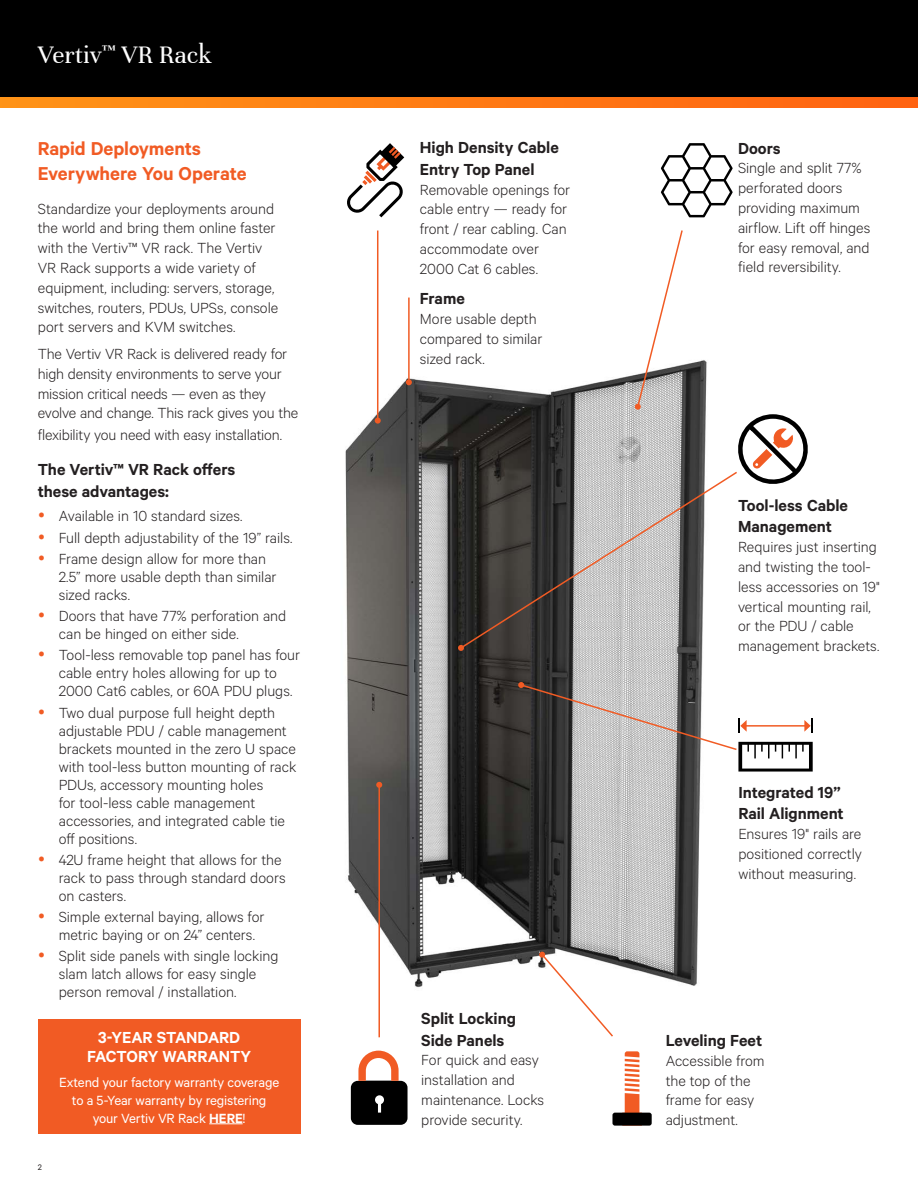
<style>
.page{position:relative;width:918px;height:1188px;background:#fff}
.page>*{position:absolute;margin:0;border:0;box-sizing:border-box;transform-origin:0 0}
.t1{font:27px "Unna";color:#fff}
.t2{font:600 21px/25.2px "Calibre";color:#f15b24}
.t3{font:600 18px/21.6px "Calibre";color:#231f20}
.t4{font:600 18px/19.5px "Calibre";letter-spacing:-.01em;color:#fff;text-align:center}
.t5{font:300 16.5px/19.8px "Calibre";letter-spacing:-.005em;color:#231f20}
.t6{font:15px/18px "Calibre";letter-spacing:-.015em;color:#fff;text-align:center}
.t7{font:9px "Calibre";color:#231f20}
.s1{font-weight:600}
</style>
<div class="page">
<div style="left:0;top:0;width:918px;height:108px;background:#000"></div>
<svg style="left:0;top:98px;width:918px;height:10px;background:#ff7a14"></svg>
<img style="left:345px;top:356px;width:362px;height:632px">
<svg style="left:459px;top:470px;width:271px;height:180px;background:#838180"></svg>
<svg style="left:458px;top:644px;width:6px;height:7px"></svg>
<hr style="left:377px;top:231px;width:1px;height:190px;background:#f15b24">
<svg style="left:375px;top:418px;width:6px;height:6px"></svg>
<svg style="left:634px;top:230px;width:50px;height:180px"></svg>
<hr style="left:378px;top:785px;width:2px;height:252px;background:#f15b24">
<svg style="left:376px;top:782px;width:6px;height:6px"></svg>
<svg style="left:539px;top:952px;width:76px;height:85px"></svg>
<hr style="left:408px;top:298px;width:2px;height:84px;background:#f15b24">
<svg style="left:406px;top:379px;width:6px;height:6px"></svg>
<svg style="left:612px;top:1051px;width:40px;height:75px"></svg>
<svg style="left:661px;top:143px;width:72px;height:74px"></svg>
<svg style="left:518px;top:682px;width:295px;height:90px"></svg>
<svg style="left:730px;top:414px;width:78px;height:70px"></svg>
<svg style="left:351px;top:1051px;width:57px;height:74px"></svg>
<svg style="left:347px;top:143px;width:58px;height:74px"></svg>
<div style="left:38px;top:1020px;width:263px;height:114px;background:#f15b24"></div>
<hr style="left:209px;top:1124px;width:34px;height:1px;background:#fff">
<h1 class="t1" style="left:38px;top:39px;width:176px">Vertiv<sup>™</sup> VR Rack</h1>
<p class="t2" style="left:38px;top:135px;width:210px">Rapid Deployments<br>Everywhere You Operate</p>
<p class="t5" style="left:38px;top:198px;width:242px">Standardize your deployments around the world and bring them online faster with the Vertiv™ VR rack. The Vertiv VR Rack supports a wide variety of equipment, including: servers, storage, switches, routers, PDUs, UPSs, console port servers and KVM switches.</p>
<p class="t5" style="left:38px;top:343px;width:262px">The Vertiv VR Rack is delivered ready for high density environments to serve your mission critical needs — even as they evolve and change. This rack gives you the</p>
<p class="t5" style="left:38px;top:424px;width:246px">flexibility you need with easy installation.</p>
<p class="t3" style="left:38px;top:458px;width:199px">The Vertiv™ VR Rack offers these advantages:</p>
<p class="t5" style="left:59px;top:505px;width:235px;line-height:21.3px">Available in 10 standard sizes.<br>Full depth adjustability of the 19” rails.<br>Frame design allow for more than</p>
<p class="t5" style="left:59px;top:567px;width:219px;line-height:18px">2.5” more usable depth than similar sized racks.</p>
<p class="t5" style="left:59px;top:606px;width:229px;line-height:18px">Doors that have 77% perforation and can be hinged on either side.</p>
<p class="t5" style="left:59px;top:646px;width:243px;line-height:18px">Tool-less removable top panel has four cable entry holes allowing for up to<br>2000 Cat6 cables, or 60A PDU plugs.</p>
<p class="t5" style="left:59px;top:703px;width:239px;line-height:18px">Two dual purpose full height depth adjustable PDU / cable management brackets mounted in the zero U space with tool-less button mounting of rack<br>PDUs, accessory mounting holes<br>for tool-less cable management accessories, and integrated cable tie off positions.</p>
<p class="t5" style="left:59px;top:850px;width:228px;line-height:18px">42U frame height that allows for the rack to pass through standard doors on casters.</p>
<p class="t5" style="left:59px;top:907px;width:207px;line-height:18px">Simple external baying, allows for metric baying or on 24” centers.</p>
<p class="t5" style="left:59px;top:947px;width:221px;line-height:18px">Split side panels with single locking slam latch allows for easy single person removal / installation.</p>
<p class="t7" style="left:38px;top:1162px;width:6px">2</p>
<p class="t4" style="left:87px;top:1027px;width:166px">3-YEAR STANDARD<br>FACTORY WARRANTY</p>
<p class="t6" style="left:59px;top:1073px;width:222px">Extend your factory warranty coverage to a 5-Year warranty by registering your Vertiv VR Rack <span class="s1">HERE</span>!</p>
<p class="t3" style="left:420px;top:136px;width:140px">High Density Cable<br>Entry Top Panel</p>
<p class="t5" style="left:420px;top:179px;width:152px">Removable openings for cable entry — ready for front / rear cabling. Can accommodate over<br>2000 Cat 6 cables.</p>
<p class="t3" style="left:420px;top:288px;width:46px">Frame</p>
<p class="t5" style="left:420px;top:308px;width:124px">More usable depth compared to similar sized rack.</p>
<p class="t3" style="left:421px;top:1007px;width:96px">Split Locking<br>Side Panels</p>
<p class="t5" style="left:421px;top:1050px;width:124px">For quick and easy installation and maintenance. Locks provide security.</p>
<p class="t3" style="left:738px;top:137px;width:44px">Doors</p>
<p class="t5" style="left:738px;top:158px;width:134px">Single and split 77% perforated doors providing maximum airflow. Lift off hinges for easy removal, and field reversibility.</p>
<p class="t3" style="left:738px;top:494px;width:111px">Tool-less Cable<br>Management</p>
<p class="t5" style="left:738px;top:536px;width:143px">Requires just inserting and twisting the tool&shy;less accessories on 19" vertical mounting rail, or the PDU / cable management brackets.</p>
<p class="t3" style="left:738px;top:781px;width:107px">Integrated 19”<br>Rail Alignment</p>
<p class="t5" style="left:738px;top:824px;width:125px;text-align:justify">Ensures 19" rails are positioned correctly without measuring.</p>
<p class="t3" style="left:666px;top:1029px;width:98px">Leveling Feet</p>
<p class="t5" style="left:666px;top:1050px;width:101px">Accessible from the top of the frame for easy adjustment.</p>
</div>
